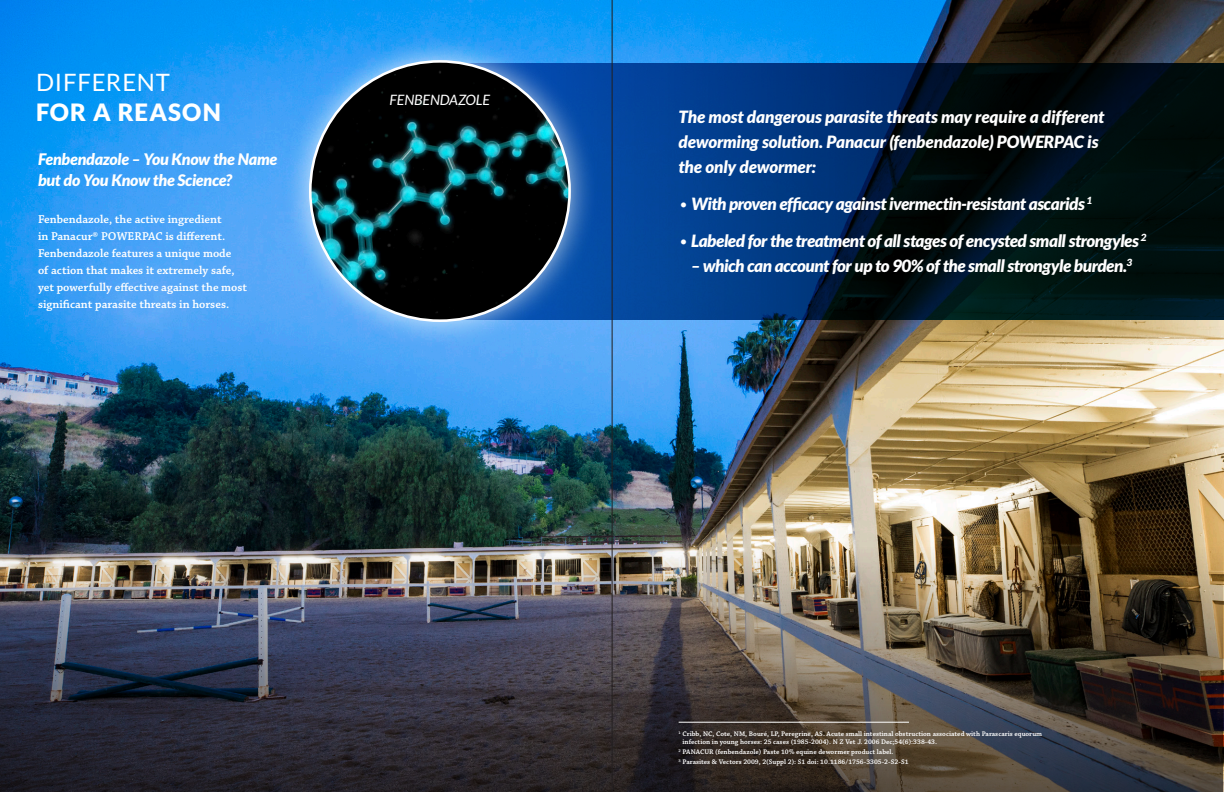
<style>
.page{position:relative;width:1224px;height:792px;background:#fff}
.page>*{position:absolute;margin:0;border:0;box-sizing:border-box;transform-origin:0 0}
.t1{font:900 24px "Lato";letter-spacing:.05em;color:#fff}
.t2{font:24px "Lato";letter-spacing:.03em;color:#fff}
.t3{font:italic 900 17px/25px "Lato";letter-spacing:-.02em;color:#fff}
.t4{font:italic 900 16px/21px "Lato";letter-spacing:-.015em;color:#fff}
.t5{font:italic 14.3px "Lato";letter-spacing:-.01em;color:#fff}
.t6{font:600 12px/17px "Chaparral Pro";color:#fff}
.t7{font:7px/8.4px "Chaparral Pro Semibold Capt";color:#fff}
.s1{font-weight:300}
</style>
<div class="page">
<img style="left:0;top:0;width:1224px;height:792px">
<svg style="left:598px;top:63px;width:626px;height:256px;background:#002245"></svg>
<img style="left:0;top:548px;width:1223px;height:244px">
<hr style="left:679px;top:722px;width:230px;height:1px;background:#fff">
<hr style="left:612px;top:0;width:1px;height:792px;background:#231f20">
<div style="left:282px;top:33px;width:316px;height:316px;background:#fff;opacity:.75"></div>
<img style="left:310px;top:61px;width:260px;height:260px;border-radius:130px">
<h1 class="t2" style="left:36px;top:69px;width:136px">DIFFERENT</h1>
<h1 class="t1" style="left:36px;top:98px;width:186px">FOR A REASON</h1>
<h3 class="t4" style="left:38px;top:149px;width:241px">Fenbendazole – You Know the Name but do You Know the Science?</h3>
<h3 class="t6" style="left:38px;top:211px;width:211px">Fenbendazole, the active ingredient<br>in Panacur® POWERPAC is different.<br>Fenbendazole features a unique mode<br>of action that makes it extremely safe, yet powerfully effective against the most significant parasite threats in horses.</h3>
<h3 class="t5" style="left:390px;top:91px;width:102px">FENBENDAZOLE</h3>
<h2 class="t3" style="left:679px;top:104px;width:427px">The most dangerous parasite threats may require a different deworming solution. Panacur (fenbendazole) POWERPAC is the only dewormer:</h2>
<h2 class="t3" style="left:679px;top:191px;width:415px"><span class="s1">•</span> With proven efficacy against ivermectin-resistant ascarids <sup>1</sup></h2>
<h2 class="t3" style="left:679px;top:228px;width:469px"><span class="s1">•</span> Labeled for the treatment of all stages of encysted small strongyles <sup>2</sup></h2>
<h2 class="t3" style="left:691px;top:253px;width:443px">– which can account for up to 90% of the small strongyle burden.<sup>3</sup></h2>
<p class="t7" style="left:682px;top:730px;width:361px;text-indent:-4px"><sup>1</sup> Cribb, NC, Cote, NM, Bouré, LP, Peregrine, AS. Acute small intestinal obstruction associated with Parascaris equorum infection in young horses: 25 cases (1985-2004). N Z Vet J. 2006 Dec;54(6):338-43.</p>
<p class="t7" style="left:679px;top:747px;width:232px;line-height:10px"><sup>2</sup> PANACUR (fenbendazole) Paste 10% equine dewormer product label.<br><sup>3</sup> Parasites &amp; Vectors 2009, 2(Suppl 2): S1 doi: 10.1186/1756-3305-2-S2-S1</p>
</div>
